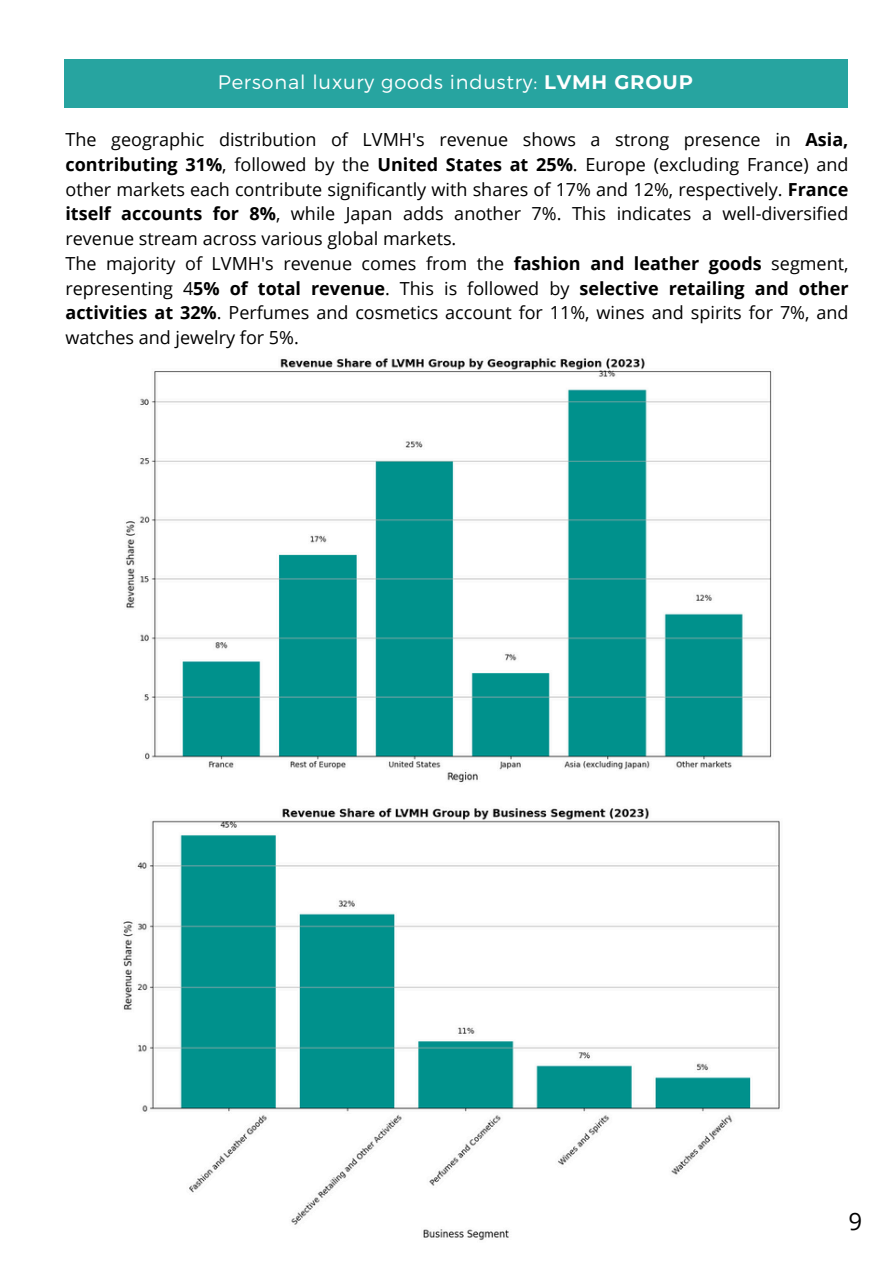
<style>
.page{position:relative;width:894px;height:1264px;background:#fff}
.page>*{position:absolute;margin:0;border:0;box-sizing:border-box;transform-origin:0 0}
.t1{font:24px "Open Sans";color:#000}
.t2{font:300 19.5px "Montserrat";letter-spacing:.04em;color:#fff}
.t3{font:18px/24.8px "Open Sans";color:#000}
.s1{font-weight:700}
</style>
<div class="page">
<div style="left:64px;top:59px;width:782px;height:49px;background:#27a4a0"></div>
<img style="left:125px;top:358px;width:647px;height:425px">
<img style="left:123px;top:808px;width:657px;height:432px">
<p class="t2" style="left:218px;top:70px;width:476px">Personal luxury goods industry: <span class="s1">LVMH GROUP</span></p>
<p class="t3" style="left:65px;top:127px;width:784px">The geographic distribution of LVMH's revenue shows a strong presence in <span class="s1">Asia, contributing 31%</span>, followed by the <span class="s1">United States at 25%</span>. Europe (excluding France) and other markets each contribute significantly with shares of 17% and 12%, respectively. <span class="s1">France itself accounts for 8%</span>, while Japan adds another 7%. This indicates a well-diversified revenue stream across various global markets.<br>The majority of LVMH's revenue comes from the <span class="s1">fashion and leather goods</span> segment, representing 4<span class="s1">5% of total revenue</span>. This is followed by <span class="s1">selective retailing and other activities at 32%</span>. Perfumes and cosmetics account for 11%, wines and spirits for 7%, and watches and jewelry for 5%.</p>
<p class="t1" style="left:848px;top:1203px;width:15px">9</p>
</div>
